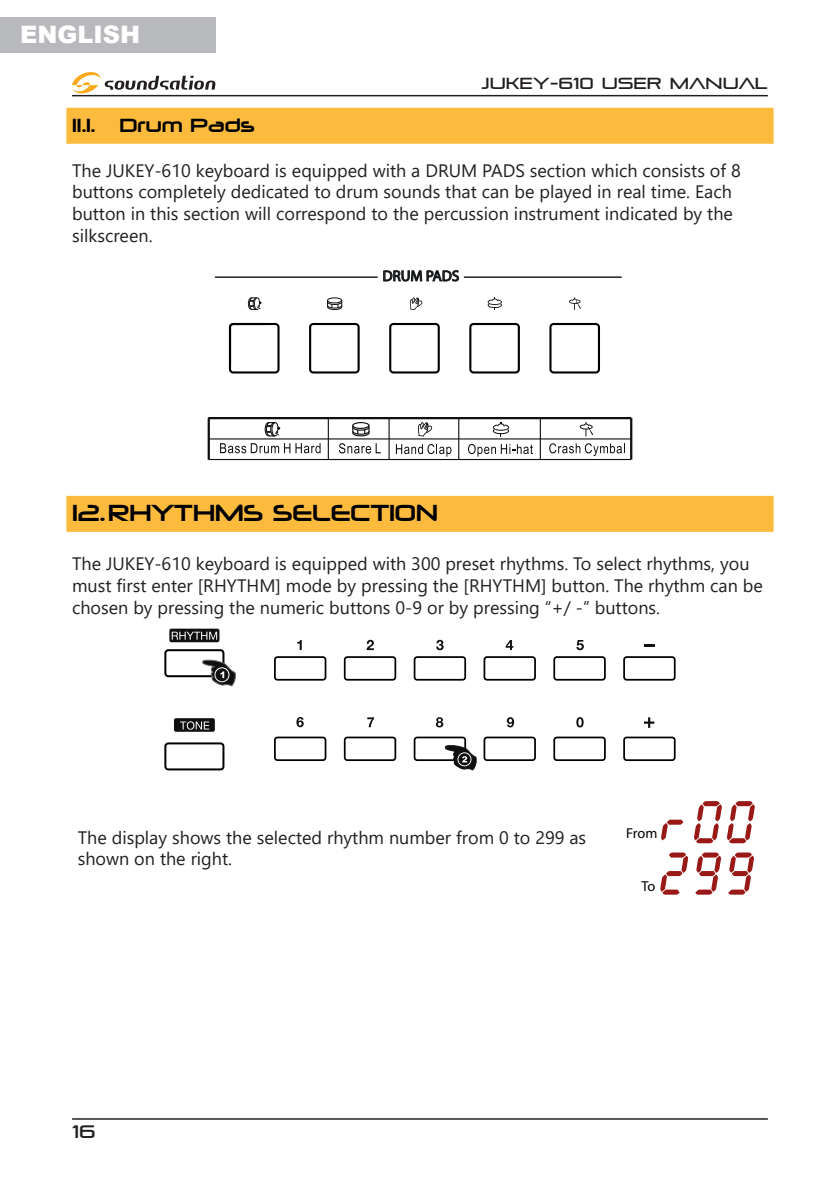
<style>
.page{position:relative;width:840px;height:1191px;background:#fff}
.page>*{position:absolute;margin:0;border:0;box-sizing:border-box;transform-origin:0 0}
.t1{font:900 24px "Arial";color:#fff}
.t2{font:22px "Neuropolitical";color:#000}
.ENG_-_Basic_Text_w_3mm_space_after{font:18px/21.6px "Segoe UI";color:#231f20}
.ENG_-_Basic_Text_for_User_Manual{font:18px/21.6px "Segoe UI";color:#231f20}
.t3{font:18px "Neuropolitical";color:#000}
.t4{font:18px "Pirulen";color:#231f20}
.t5{font:16px "Pirulen";color:#231f20}
.t6{font:15px "Myriad Pro";color:#231f20}
.t7{font:14.4px "Myriad Pro";letter-spacing:-.02em;color:#000}
</style>
<div class="page">
<hr style="left:72px;top:95px;width:695px;height:1px;background:#231f20">
<svg style="left:72px;top:72px;width:143px;height:22px"></svg>
<hr style="left:72px;top:1118px;width:695px;height:1px;background:#231f20">
<div style="left:0;top:17px;width:215px;height:35px;background:#b8b9bc"></div>
<div style="left:66px;top:108px;width:707px;height:36px;background:#fdbb3e"></div>
<hr style="left:209px;top:459px;width:422px;height:1px;background:#12100f">
<hr style="left:209px;top:438px;width:422px;height:1px;background:#12100f">
<hr style="left:208px;top:417px;width:423px;height:2px;background:#12100f">
<hr style="left:327px;top:418px;width:2px;height:41px;background:#12100f">
<hr style="left:388px;top:418px;width:1px;height:41px;background:#12100f">
<hr style="left:458px;top:418px;width:1px;height:41px;background:#12100f">
<hr style="left:539px;top:418px;width:1px;height:41px;background:#12100f">
<hr style="left:629px;top:418px;width:3px;height:41px;background:#12100f">
<hr style="left:207px;top:418px;width:3px;height:41px;background:#12100f">
<svg style="left:264px;top:422px;width:16px;height:14px"></svg>
<svg style="left:352px;top:422px;width:17px;height:14px"></svg>
<svg style="left:418px;top:422px;width:14px;height:14px"></svg>
<svg style="left:579px;top:422px;width:13px;height:14px"></svg>
<svg style="left:492px;top:422px;width:17px;height:14px"></svg>
<svg style="left:549px;top:323px;width:50px;height:50px"></svg>
<svg style="left:469px;top:323px;width:50px;height:50px"></svg>
<svg style="left:389px;top:323px;width:50px;height:50px"></svg>
<svg style="left:309px;top:323px;width:50px;height:50px"></svg>
<svg style="left:229px;top:323px;width:50px;height:50px"></svg>
<img style="left:229px;top:323px;width:39px;height:44px">
<svg style="left:248px;top:297px;width:13px;height:13px"></svg>
<svg style="left:327px;top:297px;width:15px;height:13px"></svg>
<svg style="left:410px;top:297px;width:12px;height:13px"></svg>
<svg style="left:569px;top:297px;width:11px;height:13px"></svg>
<svg style="left:487px;top:297px;width:14px;height:13px"></svg>
<svg style="left:395px;top:444px;width:56px;height:13px"></svg>
<svg style="left:549px;top:443px;width:73px;height:13px"></svg>
<svg style="left:468px;top:444px;width:64px;height:13px"></svg>
<svg style="left:339px;top:443px;width:41px;height:10px"></svg>
<svg style="left:220px;top:443px;width:100px;height:10px"></svg>
<svg style="left:383px;top:270px;width:76px;height:12px"></svg>
<hr style="left:463px;top:276px;width:158px;height:2px;background:#231f20">
<hr style="left:215px;top:276px;width:162px;height:2px;background:#231f20">
<div style="left:66px;top:496px;width:707px;height:36px;background:#fdbb3e"></div>
<svg style="left:623px;top:736px;width:52px;height:25px"></svg>
<svg style="left:553px;top:736px;width:52px;height:25px"></svg>
<svg style="left:483px;top:736px;width:52px;height:25px"></svg>
<svg style="left:343px;top:736px;width:53px;height:25px"></svg>
<svg style="left:274px;top:736px;width:52px;height:25px"></svg>
<svg style="left:553px;top:656px;width:52px;height:24px"></svg>
<svg style="left:623px;top:656px;width:52px;height:24px"></svg>
<svg style="left:483px;top:656px;width:52px;height:24px"></svg>
<svg style="left:413px;top:656px;width:53px;height:24px"></svg>
<svg style="left:343px;top:656px;width:53px;height:24px"></svg>
<svg style="left:274px;top:656px;width:52px;height:24px"></svg>
<svg style="left:297px;top:640px;width:4px;height:10px"></svg>
<svg style="left:366px;top:640px;width:8px;height:10px"></svg>
<svg style="left:436px;top:640px;width:7px;height:10px"></svg>
<svg style="left:505px;top:640px;width:8px;height:10px"></svg>
<svg style="left:576px;top:640px;width:7px;height:10px"></svg>
<svg style="left:296px;top:717px;width:7px;height:10px"></svg>
<svg style="left:367px;top:717px;width:7px;height:10px"></svg>
<svg style="left:435px;top:717px;width:8px;height:10px"></svg>
<svg style="left:506px;top:717px;width:8px;height:10px"></svg>
<svg style="left:644px;top:644px;width:10px;height:2px"></svg>
<svg style="left:576px;top:717px;width:7px;height:10px"></svg>
<svg style="left:643px;top:717px;width:11px;height:11px"></svg>
<svg style="left:413px;top:736px;width:63px;height:34px"></svg>
<svg style="left:164px;top:742px;width:60px;height:28px"></svg>
<svg style="left:169px;top:628px;width:50px;height:14px"></svg>
<div style="left:174px;top:718px;width:41px;height:14px;background:#12100f;border-radius:2px"></div>
<svg style="left:172px;top:631px;width:45px;height:8px"></svg>
<svg style="left:180px;top:721px;width:29px;height:8px"></svg>
<svg style="left:164px;top:649px;width:72px;height:37px"></svg>
<svg style="left:661px;top:819px;width:22px;height:21px"></svg>
<svg style="left:694px;top:801px;width:60px;height:42px"></svg>
<svg style="left:660px;top:852px;width:27px;height:42px"></svg>
<svg style="left:695px;top:852px;width:25px;height:42px"></svg>
<svg style="left:728px;top:852px;width:25px;height:42px"></svg>
<h1 class="t1" style="left:20px;top:17px;width:121px">ENGLISH</h1>
<p class="t5" style="left:481px;top:74px;width:287px">JUKEY-610 USER MANUAL</p>
<p class="t3" style="left:72px;top:114px;width:25px">11.1.</p>
<p class="t3" style="left:119px;top:114px;width:137px">Drum Pads</p>
<p class="ENG_-_Basic_Text_w_3mm_space_after" style="left:72px;top:158px;width:669px">The JUKEY-610 keyboard is equipped with a DRUM PADS section which consists of 8 buttons completely dedicated to drum sounds that can be played in real time. Each button in this section will correspond to the percussion instrument indicated by the silkscreen.</p>
<p class="t6" style="left:382px;top:267px;width:78px">DRUM PADS</p>
<p class="t2" style="left:72px;top:498px;width:367px">12.RHYTHMS SELECTION</p>
<p class="ENG_-_Basic_Text_w_3mm_space_after" style="left:72px;top:551px;width:692px">The JUKEY-610 keyboard is equipped with 300 preset rhythms. To select rhythms, you must first enter [RHYTHM] mode by pressing the [RHYTHM] button. The rhythm can be chosen by pressing the numeric buttons 0-9 or by pressing “+/ -” buttons.</p>
<p class="ENG_-_Basic_Text_for_User_Manual" style="left:78px;top:825px;width:509px">The display shows the selected rhythm number from 0 to 299 as shown on the right.</p>
<p class="t7" style="left:626px;top:824px;width:33px">From</p>
<p class="t7" style="left:641px;top:877px;width:16px">To</p>
<p class="t4" style="left:72px;top:1120px;width:25px">16</p>
</div>
